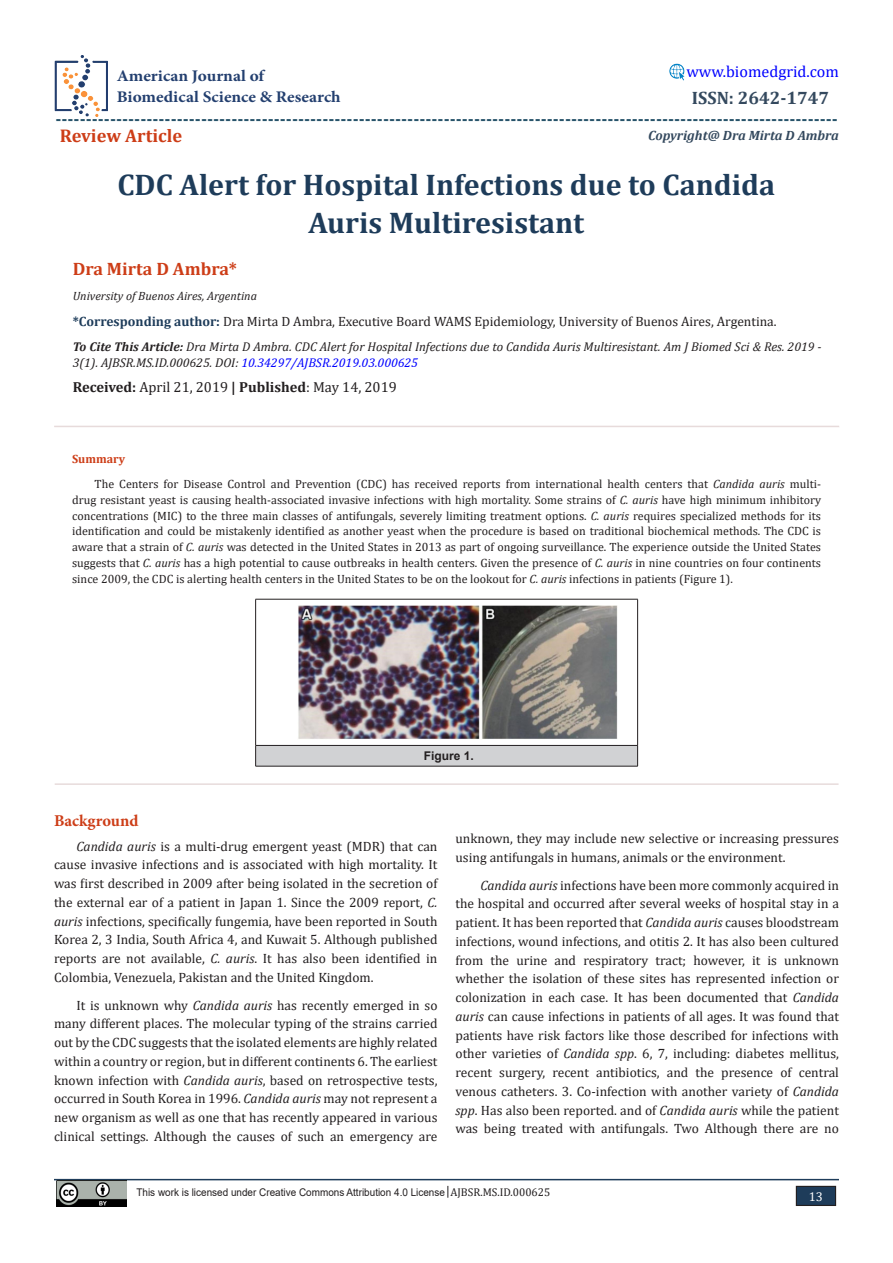
<style>
.page{position:relative;width:893px;height:1263px;background:#fff}
.page>*{position:absolute;margin:0;border:0;box-sizing:border-box;transform-origin:0 0}
.t1{font:700 30px "Cambria";color:#1e3c5a}
.t2{font:700 18.45px "Cambria";color:#cd3d17}
.t3{font:700 18px "Cambria";color:#27536a}
.t4{font:700 18px "Cambria";color:#cd3d17}
.t5{font:700 18px "Cambria";color:#34495e}
.t6{font:700 16.5px "Minion Pro";color:#cd3d17}
.t7{font:700 16.2px "Minion Pro";color:#233f6f;scale:1.06 1}
.t8{font:16.2px "Cambria";color:#00f}
.t9{font:14.55px "Cambria";color:#231f20}
.t10{font:13.5px/18.8px "Cambria";color:#231f20;text-align:justify}
.t11{font:italic 700 13.5px "Cambria";color:#34495e}
.t12{font:italic 12.75px/16.2px "Cambria";color:#231f20}
.t13{font:12.75px "Cambria";color:#fff}
.t14{font:12px/15.8px "Cambria";color:#231f20;text-align:justify}
.t15{font:italic 12px "Cambria";color:#231f20}
.t16{font:700 12px "Arial";color:#231f20}
.t17{font:700 12px "Cambria";color:#cd3d17}
.t18{font:10.65px "Arial";color:#231f20;scale:.94 1}
.s1{font-weight:700;color:#1e3c5a}
.s2{font-weight:700}
.s3{color:#00f}
.s4{font-style:italic}
.s5{font-family:"Cambria";font-size:11.25px}
</style>
<div class="page">
<hr style="left:54px;top:1179px;width:785px;height:1px;background:#1e3c5a">
<div style="left:796px;top:1186px;width:39px;height:19px;background:#1e3c5a"></div>
<div style="left:796px;top:1186px;width:40px;height:20px;border:1px solid #231f20"></div>
<img style="left:56px;top:1181px;width:70px;height:25px">
<svg style="left:447px;top:1186px;width:1px;height:12px"></svg>
<img style="left:55px;top:55px;width:52px;height:62px">
<img style="left:669px;top:63px;width:16px;height:18px">
<div style="left:256px;top:745px;width:382px;height:21px;background:#d1d2d4"></div>
<hr style="left:255px;top:599px;width:383px;height:1px;background:#231f20">
<hr style="left:255px;top:599px;width:1px;height:146px;background:#231f20">
<hr style="left:637px;top:599px;width:1px;height:146px;background:#231f20">
<hr style="left:255px;top:745px;width:383px;height:1px;background:#231f20">
<svg style="left:255px;top:746px;width:1px;height:20px"></svg>
<svg style="left:637px;top:746px;width:1px;height:20px"></svg>
<hr style="left:255px;top:766px;width:383px;height:1px;background:#231f20">
<img style="left:298px;top:605px;width:320px;height:134px">
<hr style="left:55px;top:783px;width:783px;height:2px;background:#e7dbdb">
<hr style="left:54px;top:426px;width:785px;height:1px;background:#e7dbdb">
<p class="t8" style="left:686px;top:62px;width:154px">www.biomedgrid.com</p>
<p class="t7" style="left:117px;top:64px;width:141px">American Journal of</p>
<p class="t7" style="left:117px;top:86px;width:213px">Biomedical Science &amp; Research</p>
<p class="t5" style="left:692px;top:85px;width:139px">ISSN: 2642-1747</p>
<p class="t3" style="left:55px;top:106px;width:784px">---------------------------------------------------------------------------------------------------------------------------------</p>
<p class="t2" style="left:60px;top:123px;width:124px">Review Article</p>
<p class="t11" style="left:648px;top:126px;width:192px">Copyright@ Dra Mirta D Ambra</p>
<p class="t1" style="left:117px;top:164px;width:659px">CDC Alert for Hospital Infections due to Candida</p>
<p class="t1" style="left:308px;top:201px;width:277px">Auris Multiresistant</p>
<p class="t4" style="left:73px;top:256px;width:166px">Dra Mirta D Ambra*</p>
<p class="t15" style="left:73px;top:288px;width:186px">University of Buenos Aires, Argentina</p>
<p class="t10" style="left:73px;top:312px;width:705px"><span class="s1">*Corresponding author:</span> Dra Mirta D Ambra, Executive Board WAMS Epidemiology, University of Buenos Aires, Argentina.</p>
<p class="t12" style="left:73px;top:338px;width:750px"><span class="s2">To Cite This Article:</span> Dra Mirta D Ambra. CDC Alert for Hospital Infections due to Candida Auris Multiresistant. Am J Biomed Sci &amp; Res. 2019 -<br>3(1). AJBSR.MS.ID.000625. DOI: <span class="s3">10.34297/AJBSR.2019.03.000625</span></p>
<p class="t9" style="left:73px;top:379px;width:326px"><span class="s2">Received:</span> April 21, 2019 <span class="s2">| Published</span>: May 14, 2019</p>
<p class="t17" style="left:72px;top:451px;width:55px">Summary</p>
<p class="t14" style="left:72px;top:476px;width:750px;text-indent:22px">The Centers for Disease Control and Prevention (CDC) has received reports from international health centers that <span class="s4">Candida auris</span> multi&shy;drug resistant yeast is causing health-associated invasive infections with high mortality. Some strains of <span class="s4">C. auris</span> have high minimum inhibitory concentrations (MIC) to the three main classes of antifungals, severely limiting treatment options. <span class="s4">C. auris</span> requires specialized methods for its identification and could be mistakenly identified as another yeast when the procedure is based on traditional biochemical methods. The CDC is aware that a strain of <span class="s4">C. auris</span> was detected in the United States in 2013 as part of ongoing surveillance. The experience outside the United States suggests that <span class="s4">C. auris</span> has a high potential to cause outbreaks in health centers. Given the presence of <span class="s4">C. auris</span> in nine countries on four continents since 2009, the CDC is alerting health centers in the United States to be on the lookout for <span class="s4">C. auris</span> infections in patients (Figure 1).</p>
<p class="t16" style="left:424px;top:747px;width:52px">Figure 1.</p>
<p class="t6" style="left:54px;top:809px;width:86px">Background</p>
<p class="t10" style="left:54px;top:836px;width:385px;text-indent:22px"><span class="s4">Candida auris</span> is a multi-drug emergent yeast (MDR) that can cause invasive infections and is associated with high mortality. It was first described in 2009 after being isolated in the secretion of the external ear of a patient in Japan 1. Since the 2009 report, <span class="s4">C. auris</span> infections, specifically fungemia, have been reported in South Korea 2, 3 India, South Africa 4, and Kuwait 5. Although published reports are not available, <span class="s4">C. auris</span>. It has also been identified in Colombia, Venezuela, Pakistan and the United Kingdom.</p>
<p class="t10" style="left:54px;top:995px;width:385px;text-indent:22px">It is unknown why <span class="s4">Candida auris</span> has recently emerged in so many different places. The molecular typing of the strains carried out by the CDC suggests that the isolated elements are highly related within a country or region, but in different continents 6. The earliest known infection with <span class="s4">Candida auris</span>, based on retrospective tests, occurred in South Korea in 1996. <span class="s4">Candida auris</span> may not represent a new organism as well as one that has recently appeared in various clinical settings. Although the causes of such an emergency are</p>
<p class="t10" style="left:455px;top:829px;width:385px">unknown, they may include new selective or increasing pressures using antifungals in humans, animals or the environment.</p>
<p class="t10" style="left:455px;top:875px;width:385px;text-indent:25px"><span class="s4">Candida auris</span> infections have been more commonly acquired in the hospital and occurred after several weeks of hospital stay in a patient. It has been reported that <span class="s4">Candida auris</span> causes bloodstream infections, wound infections, and otitis 2. It has also been cultured from the urine and respiratory tract; however, it is unknown whether the isolation of these sites has represented infection or colonization in each case. It has been documented that <span class="s4">Candida auris</span> can cause infections in patients of all ages. It was found that patients have risk factors like those described for infections with other varieties of <span class="s4">Candida spp</span>. 6, 7, including: diabetes mellitus, recent surgery, recent antibiotics, and the presence of central venous catheters. 3. Co-infection with another variety of <span class="s4">Candida spp</span>. Has also been reported. and of <span class="s4">Candida auris</span> while the patient was being treated with antifungals. Two Although there are no</p>
<p class="t18" style="left:136px;top:1184px;width:442px">This work is licensed under Creative Commons Attribution 4.0 License <span class="s5">AJBSR.MS.ID.000625</span></p>
<p class="t13" style="left:809px;top:1189px;width:16px">13</p>
</div>
